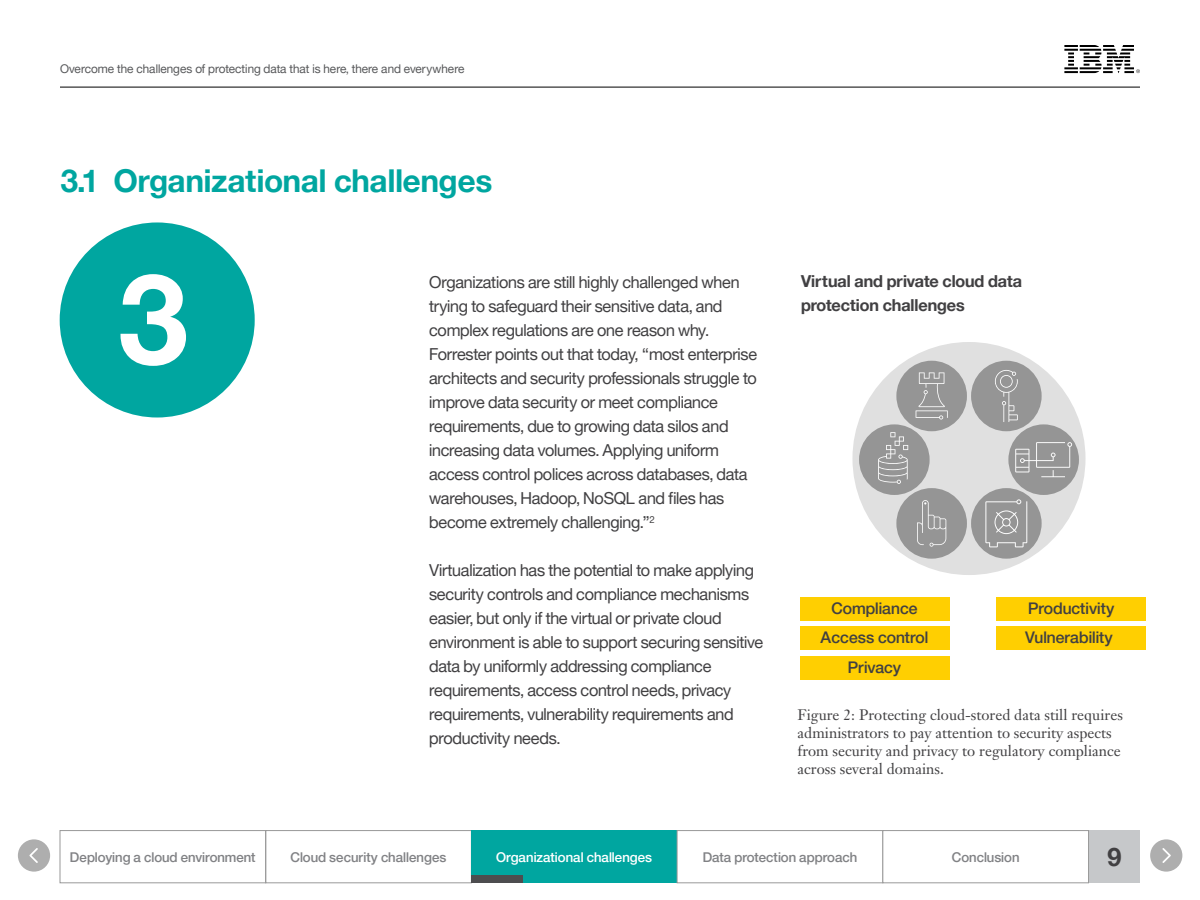
<style>
.page{position:relative;width:1200px;height:900px;background:#fff}
.page>*{position:absolute;margin:0;border:0;box-sizing:border-box;transform-origin:0 0}
.t1{font:126px "Helv Neue Boldfor IBM";color:#fff}
.t2{font:31.5px "Helv Neue Boldfor IBM";color:#00a6a0}
.t3{font:25.5px "Helv Neue Boldfor IBM";color:#414042}
.t4{font:16.5px/24px "Helv Neue Romanfor IBM";letter-spacing:-.015em;color:#414042}
.t5{font:16.5px/24px "Helv Neue Boldfor IBM";letter-spacing:-.005em;color:#414042}
.t6{font:16.05px/29px "Helv Neue Mediumfor IBM";color:#414042;text-align:center}
.t7{font:15px/18px "Janson Text LT Std";color:#414042}
.t8{font:13.5px "Helv Neue Mediumfor IBM";color:#818285}
.t9{font:13.5px "Helv Neue Mediumfor IBM";color:#fff}
.t10{font:12px "Helv Neue Romanfor IBM";color:#58595b}
</style>
<div class="page">
<div style="left:60px;top:222px;width:195px;height:196px;background:#00a6a0;border-radius:50%"></div>
<div style="left:1089px;top:830px;width:51px;height:53px;background:#c6c8ca"></div>
<div style="left:60px;top:830px;width:206px;height:53px;border:1px solid #999"></div>
<div style="left:266px;top:830px;width:206px;height:53px;border:1px solid #999"></div>
<div style="left:471px;top:831px;width:206px;height:52px;background:#00a6a0"></div>
<div style="left:677px;top:830px;width:206px;height:53px;border:1px solid #999"></div>
<div style="left:883px;top:830px;width:206px;height:53px;background:#fff;border:1px solid #999"></div>
<svg style="left:1064px;top:45px;width:76px;height:28px"></svg>
<hr style="left:60px;top:87px;width:1080px;height:1px;background:#000">
<div style="left:996px;top:597px;width:150px;height:23px;background:#ffcf01"></div>
<div style="left:800px;top:656px;width:149px;height:24px;background:#ffcf01"></div>
<div style="left:800px;top:627px;width:149px;height:23px;background:#ffcf01"></div>
<div style="left:996px;top:627px;width:150px;height:23px;background:#ffcf01"></div>
<div style="left:800px;top:597px;width:149px;height:24px;background:#ffcf01"></div>
<div style="left:852px;top:342px;width:234px;height:233px;background:#e0e0e0;border-radius:50%"></div>
<div style="left:896px;top:488px;width:71px;height:71px;background:#959595;border-radius:50%"></div>
<div style="left:1008px;top:424px;width:71px;height:71px;background:#959595;border-radius:50%"></div>
<div style="left:859px;top:424px;width:71px;height:71px;background:#959595;border-radius:50%"></div>
<div style="left:971px;top:361px;width:71px;height:70px;background:#959595;border-radius:50%"></div>
<div style="left:896px;top:361px;width:71px;height:70px;background:#959595;border-radius:50%"></div>
<div style="left:971px;top:488px;width:71px;height:71px;background:#959595;border-radius:50%"></div>
<svg style="left:1015px;top:442px;width:57px;height:35px"></svg>
<svg style="left:878px;top:432px;width:30px;height:52px"></svg>
<svg style="left:916px;top:372px;width:32px;height:48px"></svg>
<svg style="left:995px;top:370px;width:23px;height:52px"></svg>
<svg style="left:985px;top:499px;width:42px;height:48px"></svg>
<svg style="left:917px;top:500px;width:29px;height:47px"></svg>
<svg style="left:1150px;top:839px;width:32px;height:33px"></svg>
<svg style="left:18px;top:839px;width:32px;height:33px"></svg>
<div style="left:471px;top:876px;width:52px;height:7px;background:#4d4d4f"></div>
<p class="t10" style="left:60px;top:62px;width:406px">Overcome the challenges of protecting data that is here, there and everywhere</p>
<p class="t2" style="left:60px;top:161px;width:434px">3.1 Organizational challenges</p>
<h1 class="t1" style="left:116px;top:240px;width:75px">3</h1>
<p class="t4" style="left:429px;top:270px;width:330px">Organizations are still highly challenged when trying to safeguard their sensitive data, and complex regulations are one reason why.<br>Forrester points out that today, “most enterprise architects and security professionals struggle to improve data security or meet compliance requirements, due to growing data silos and increasing data volumes. Applying uniform access control polices across databases, data warehouses, Hadoop, NoSQL and files has become extremely challenging.”<sup>2</sup></p>
<p class="t4" style="left:429px;top:558px;width:336px">Virtualization has the potential to make applying security controls and compliance mechanisms easier, but only if the virtual or private cloud environment is able to support securing sensitive data by uniformly addressing compliance requirements, access control needs, privacy requirements, vulnerability requirements and productivity needs.</p>
<p class="t5" style="left:801px;top:269px;width:223px">Virtual and private cloud data protection challenges</p>
<p class="t6" style="left:821px;top:594px;width:109px">Compliance<br>Access control</p>
<p class="t6" style="left:848px;top:653px;width:55px">Privacy</p>
<p class="t6" style="left:1028px;top:593px;width:88px">Productivity</p>
<p class="t6" style="left:1025px;top:622px;width:89px">Vulnerability</p>
<p class="t7" style="left:798px;top:706px;width:327px">Figure 2: Protecting cloud-stored data still requires administrators to pay attention to security aspects from security and privacy to regulatory compliance across several domains.</p>
<p class="t8" style="left:70px;top:849px;width:187px">Deploying a cloud environment</p>
<p class="t8" style="left:291px;top:849px;width:157px">Cloud security challenges</p>
<p class="t9" style="left:496px;top:849px;width:157px">Organizational challenges</p>
<p class="t8" style="left:703px;top:849px;width:156px">Data protection approach</p>
<p class="t8" style="left:952px;top:849px;width:69px">Conclusion</p>
<h3 class="t3" style="left:1107px;top:840px;width:16px">9</h3>
</div>
